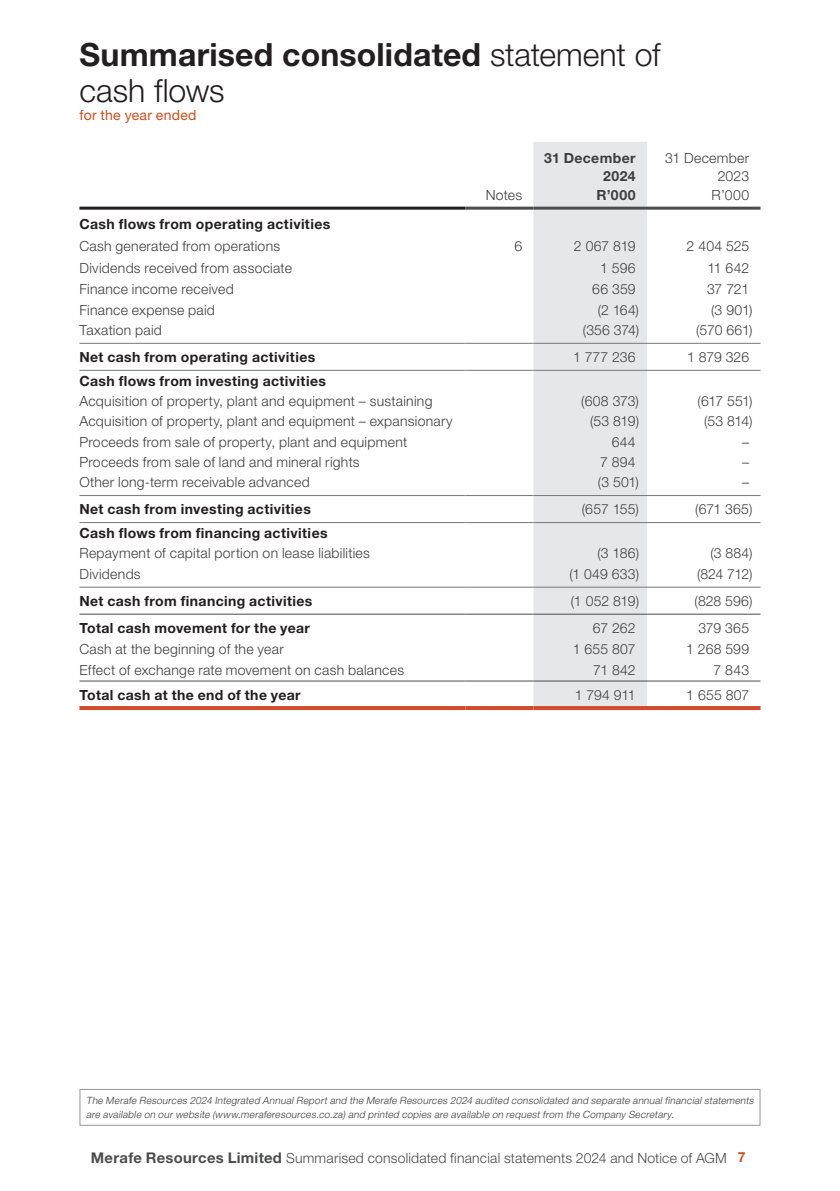
<style>
.page{position:relative;width:840px;height:1191px;background:#fff}
.page>*{position:absolute;margin:0;border:0;box-sizing:border-box;transform-origin:0 0}
.t1{font:700 32px/36px "Helvetica Neue LT Std";letter-spacing:.005em;color:#231f20}
.t2{font:300 14px/18px "Helvetica Neue LT Std";letter-spacing:.02em;color:#3e3e3f;text-align:right}
.t3{font:700 14px "Helvetica Neue LT Std";letter-spacing:.025em;color:#231f20}
.t4{font:300 14px "Helvetica Neue LT Std";letter-spacing:.015em;color:#4b4c4d}
.t5{font:700 14px/18px "Helvetica Neue LT Std";letter-spacing:.03em;color:#3e3e3f;text-align:right}
.t6{font:14px "Helvetica Neue LT Std";letter-spacing:.02em;color:#d04d1b}
.t7{font:italic 300 10px/14px "Helvetica Neue LT Std";color:#3e3e3f}
.s1{font-weight:300}
.s2{font-weight:700;font-size:14.8px}
.s3{font-weight:700;color:#d04d1b}
</style>
<div class="page">
<div style="left:533px;top:142px;width:113px;height:564px;background:#e6e7e9"></div>
<hr style="left:465px;top:207px;width:68px;height:3px;background:#4b4c4d">
<hr style="left:533px;top:207px;width:113px;height:3px;background:#4b4c4d">
<hr style="left:646px;top:207px;width:114px;height:3px;background:#4b4c4d">
<hr style="left:79px;top:614px;width:386px;height:1px;background:#4b4c4d">
<hr style="left:465px;top:614px;width:68px;height:1px;background:#4b4c4d">
<hr style="left:533px;top:614px;width:113px;height:1px;background:#4b4c4d">
<hr style="left:646px;top:614px;width:114px;height:1px;background:#4b4c4d">
<hr style="left:79px;top:680px;width:386px;height:1px;background:#4b4c4d">
<hr style="left:465px;top:680px;width:68px;height:1px;background:#4b4c4d">
<hr style="left:533px;top:680px;width:113px;height:1px;background:#4b4c4d">
<hr style="left:646px;top:680px;width:114px;height:1px;background:#4b4c4d">
<hr style="left:79px;top:706px;width:386px;height:4px;background:#d24a29">
<hr style="left:465px;top:706px;width:68px;height:4px;background:#d24a29">
<hr style="left:533px;top:706px;width:113px;height:4px;background:#d24a29">
<hr style="left:646px;top:706px;width:114px;height:4px;background:#d24a29">
<hr style="left:79px;top:207px;width:386px;height:3px;background:#231f20">
<hr style="left:79px;top:343px;width:386px;height:1px;background:#76787b">
<hr style="left:465px;top:343px;width:68px;height:1px;background:#76787b">
<hr style="left:533px;top:343px;width:113px;height:1px;background:#76787b">
<hr style="left:646px;top:343px;width:114px;height:1px;background:#76787b">
<hr style="left:79px;top:370px;width:386px;height:1px;background:#76787b">
<hr style="left:465px;top:370px;width:68px;height:1px;background:#76787b">
<hr style="left:533px;top:370px;width:113px;height:1px;background:#76787b">
<hr style="left:646px;top:370px;width:114px;height:1px;background:#76787b">
<hr style="left:79px;top:495px;width:386px;height:1px;background:#76787b">
<hr style="left:465px;top:495px;width:68px;height:1px;background:#76787b">
<hr style="left:533px;top:495px;width:113px;height:1px;background:#76787b">
<hr style="left:646px;top:495px;width:114px;height:1px;background:#76787b">
<hr style="left:79px;top:522px;width:386px;height:1px;background:#76787b">
<hr style="left:465px;top:522px;width:68px;height:1px;background:#76787b">
<hr style="left:533px;top:522px;width:113px;height:1px;background:#76787b">
<hr style="left:646px;top:522px;width:114px;height:1px;background:#76787b">
<hr style="left:79px;top:587px;width:386px;height:1px;background:#76787b">
<hr style="left:465px;top:587px;width:68px;height:1px;background:#76787b">
<hr style="left:533px;top:587px;width:113px;height:1px;background:#76787b">
<hr style="left:646px;top:587px;width:114px;height:1px;background:#76787b">
<div style="left:79px;top:1089px;width:681px;height:36px;border:1px solid #939598"></div>
<h1 class="t1" style="left:79px;top:36px;width:582px">Summarised consolidated <span class="s1">statement of cash flows</span></h1>
<p class="t6" style="left:79px;top:107px;width:119px">for the year ended</p>
<p class="t5" style="left:544px;top:149px;width:93px">31 December<br>2024</p>
<p class="t2" style="left:664px;top:149px;width:86px">31 December<br>2023</p>
<p class="t2" style="left:485px;top:185px;width:38px">Notes</p>
<p class="t5" style="left:596px;top:185px;width:41px">R’000</p>
<p class="t2" style="left:711px;top:185px;width:39px">R’000</p>
<p class="t3" style="left:79px;top:216px;width:252px">Cash flows from operating activities</p>
<p class="t2" style="left:79px;top:237px;width:202px">Cash generated from operations</p>
<p class="t2" style="left:514px;top:237px;width:9px">6</p>
<p class="t2" style="left:573px;top:237px;width:63px">2 067 819</p>
<p class="t2" style="left:686px;top:237px;width:64px">2 404 525</p>
<p class="t2" style="left:79px;top:258px;width:214px">Dividends received from associate</p>
<p class="t2" style="left:599px;top:258px;width:37px">1 596</p>
<p class="t2" style="left:707px;top:258px;width:43px">11 642</p>
<p class="t2" style="left:79px;top:280px;width:156px">Finance income received</p>
<p class="t2" style="left:592px;top:280px;width:45px">66 359</p>
<p class="t2" style="left:706px;top:280px;width:44px">37 721</p>
<p class="t2" style="left:79px;top:300px;width:137px">Finance expense paid</p>
<p class="t2" style="left:597px;top:300px;width:43px">(2 164)</p>
<p class="t2" style="left:710px;top:300px;width:43px">(3 901)</p>
<p class="t2" style="left:79px;top:320px;width:84px">Taxation paid</p>
<p class="t2" style="left:582px;top:320px;width:58px">(356 374)</p>
<p class="t2" style="left:695px;top:320px;width:58px">(570 661)</p>
<p class="t3" style="left:79px;top:348px;width:237px">Net cash from operating activities</p>
<p class="t2" style="left:572px;top:347px;width:64px">1 777 236</p>
<p class="t2" style="left:686px;top:347px;width:63px">1 879 326</p>
<p class="t3" style="left:79px;top:372px;width:248px">Cash flows from investing activities</p>
<p class="t2" style="left:79px;top:392px;width:354px">Acquisition of property, plant and equipment – sustaining</p>
<p class="t2" style="left:581px;top:392px;width:59px">(608 373)</p>
<p class="t2" style="left:697px;top:392px;width:56px">(617 551)</p>
<p class="t2" style="left:79px;top:412px;width:374px">Acquisition of property, plant and equipment – expansionary</p>
<p class="t2" style="left:589px;top:412px;width:50px">(53 819)</p>
<p class="t2" style="left:703px;top:412px;width:50px">(53 814)</p>
<p class="t2" style="left:79px;top:432px;width:329px">Proceeds from sale of property, plant and equipment</p>
<p class="t2" style="left:611px;top:432px;width:25px">644</p>
<p class="t2" style="left:741px;top:432px;width:8px">–</p>
<p class="t2" style="left:79px;top:452px;width:281px">Proceeds from sale of land and mineral rights</p>
<p class="t2" style="left:599px;top:452px;width:37px">7 894</p>
<p class="t2" style="left:741px;top:452px;width:8px">–</p>
<p class="t2" style="left:79px;top:473px;width:232px">Other long-term receivable advanced</p>
<p class="t2" style="left:597px;top:473px;width:43px">(3 501)</p>
<p class="t2" style="left:741px;top:473px;width:8px">–</p>
<p class="t3" style="left:79px;top:500px;width:233px">Net cash from investing activities</p>
<p class="t2" style="left:581px;top:500px;width:59px">(657 155)</p>
<p class="t2" style="left:694px;top:500px;width:59px">(671 365)</p>
<p class="t3" style="left:79px;top:524px;width:249px">Cash flows from financing activities</p>
<p class="t2" style="left:79px;top:544px;width:292px">Repayment of capital portion on lease liabilities</p>
<p class="t2" style="left:597px;top:544px;width:43px">(3 186)</p>
<p class="t2" style="left:710px;top:544px;width:44px">(3 884)</p>
<p class="t2" style="left:79px;top:564px;width:63px">Dividends</p>
<p class="t2" style="left:569px;top:564px;width:71px">(1 049 633)</p>
<p class="t2" style="left:696px;top:564px;width:57px">(824 712)</p>
<p class="t3" style="left:79px;top:592px;width:234px">Net cash from financing activities</p>
<p class="t2" style="left:570px;top:591px;width:69px">(1 052 819)</p>
<p class="t2" style="left:694px;top:591px;width:59px">(828 596)</p>
<p class="t3" style="left:79px;top:619px;width:232px">Total cash movement for the year</p>
<p class="t2" style="left:592px;top:618px;width:44px">67 262</p>
<p class="t2" style="left:698px;top:618px;width:52px">379 365</p>
<p class="t2" style="left:79px;top:640px;width:206px">Cash at the beginning of the year</p>
<p class="t2" style="left:572px;top:640px;width:64px">1 655 807</p>
<p class="t2" style="left:685px;top:640px;width:64px">1 268 599</p>
<p class="t2" style="left:79px;top:661px;width:326px">Effect of exchange rate movement on cash balances</p>
<p class="t2" style="left:593px;top:661px;width:44px">71 842</p>
<p class="t2" style="left:713px;top:661px;width:37px">7 843</p>
<p class="t3" style="left:79px;top:686px;width:222px">Total cash at the end of the year</p>
<p class="t2" style="left:574px;top:685px;width:62px">1 794 911</p>
<p class="t2" style="left:686px;top:685px;width:64px">1 655 807</p>
<p class="t7" style="left:86px;top:1093px;width:670px">The Merafe Resources 2024 Integrated Annual Report and the Merafe Resources 2024 audited consolidated and separate annual financial statements are available on our website (www.meraferesources.co.za) and printed copies are available on request from the Company Secretary.</p>
<p class="t4" style="left:91px;top:1149px;width:656px"><span class="s2">Merafe Resources Limited</span> Summarised consolidated financial statements 2024 and Notice of AGM <span class="s3">7</span></p>
</div>
